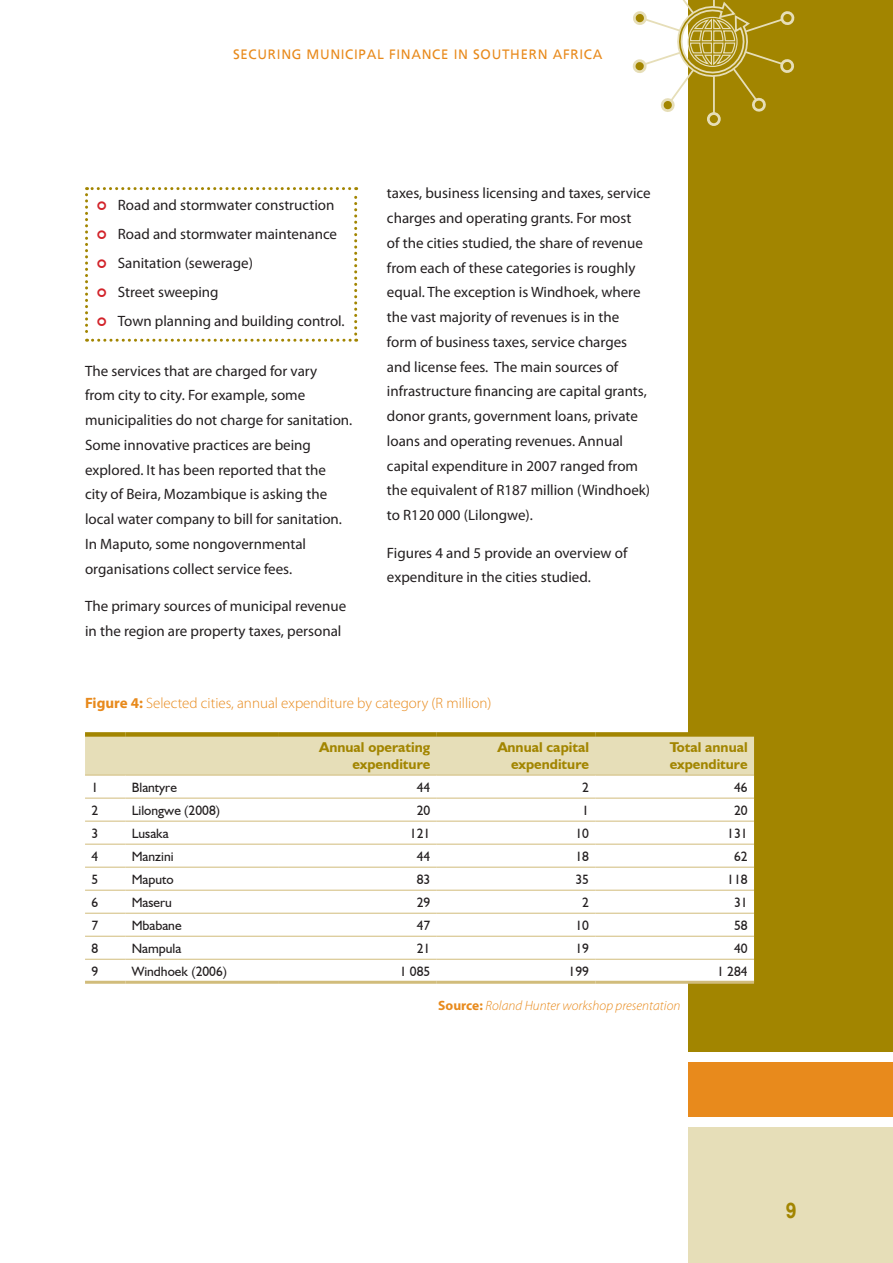
<style>
.page{position:relative;width:893px;height:1263px;background:#fff}
.page>*{position:absolute;margin:0;border:0;box-sizing:border-box;transform-origin:0 0}
.t1{font:700 21.45px "Arial";color:#a28500;scale:.91 1}
.t2{font:15px/24.8px "Myriad Pro";color:#231f20}
.t3{font:300 15px "Myriad Pro";color:#e88a1c}
.t4{font:700 14.25px/17.1px "Humanist 521 BT";color:#a28500;text-align:right}
.t5{font:13.5px "Humanist 521 BT";color:#231f20}
.t6{font:13.5px "Frutiger Linotype";letter-spacing:.05em;color:#e88a1c}
.t7{font:italic 300 13.5px "Myriad Pro";color:#e88a1c}
.s1{font-weight:700}
.s2{font-weight:700;font-style:normal}
</style>
<div class="page">
<div style="left:689px;top:1128px;width:204px;height:135px;background:#e6deb8"></div>
<div style="left:689px;top:0;width:204px;height:1051px;background:#a28500"></div>
<div style="left:689px;top:1062px;width:204px;height:54px;background:#e88a1c"></div>
<div style="left:707px;top:112px;width:14px;height:14px;border:3px solid #e6deb8;border-radius:50%"></div>
<svg style="left:633px;top:0;width:162px;height:115px"></svg>
<div style="left:85px;top:737px;width:669px;height:38px;background:#e6deb8"></div>
<svg style="left:85px;top:776px;width:669px;height:205px"></svg>
<hr style="left:85px;top:798px;width:40px;height:1px;background:#d1bc7b">
<hr style="left:125px;top:798px;width:153px;height:1px;background:#d1bc7b">
<hr style="left:278px;top:798px;width:159px;height:1px;background:#d1bc7b">
<hr style="left:437px;top:798px;width:158px;height:1px;background:#d1bc7b">
<hr style="left:595px;top:798px;width:159px;height:1px;background:#d1bc7b">
<hr style="left:85px;top:821px;width:40px;height:1px;background:#d1bc7b">
<hr style="left:125px;top:821px;width:153px;height:1px;background:#d1bc7b">
<hr style="left:278px;top:821px;width:159px;height:1px;background:#d1bc7b">
<hr style="left:437px;top:821px;width:158px;height:1px;background:#d1bc7b">
<hr style="left:595px;top:821px;width:159px;height:1px;background:#d1bc7b">
<hr style="left:85px;top:844px;width:40px;height:1px;background:#d1bc7b">
<hr style="left:125px;top:844px;width:153px;height:1px;background:#d1bc7b">
<hr style="left:278px;top:844px;width:159px;height:1px;background:#d1bc7b">
<hr style="left:437px;top:844px;width:158px;height:1px;background:#d1bc7b">
<hr style="left:595px;top:844px;width:159px;height:1px;background:#d1bc7b">
<hr style="left:85px;top:867px;width:40px;height:1px;background:#d1bc7b">
<hr style="left:125px;top:867px;width:153px;height:1px;background:#d1bc7b">
<hr style="left:278px;top:867px;width:159px;height:1px;background:#d1bc7b">
<hr style="left:437px;top:867px;width:158px;height:1px;background:#d1bc7b">
<hr style="left:595px;top:867px;width:159px;height:1px;background:#d1bc7b">
<hr style="left:85px;top:890px;width:40px;height:1px;background:#d1bc7b">
<hr style="left:125px;top:890px;width:153px;height:1px;background:#d1bc7b">
<hr style="left:278px;top:890px;width:159px;height:1px;background:#d1bc7b">
<hr style="left:437px;top:890px;width:158px;height:1px;background:#d1bc7b">
<hr style="left:595px;top:890px;width:159px;height:1px;background:#d1bc7b">
<hr style="left:85px;top:913px;width:40px;height:1px;background:#d1bc7b">
<hr style="left:125px;top:913px;width:153px;height:1px;background:#d1bc7b">
<hr style="left:278px;top:913px;width:159px;height:1px;background:#d1bc7b">
<hr style="left:437px;top:913px;width:158px;height:1px;background:#d1bc7b">
<hr style="left:595px;top:913px;width:159px;height:1px;background:#d1bc7b">
<hr style="left:85px;top:936px;width:40px;height:1px;background:#d1bc7b">
<hr style="left:125px;top:936px;width:153px;height:1px;background:#d1bc7b">
<hr style="left:278px;top:936px;width:159px;height:1px;background:#d1bc7b">
<hr style="left:437px;top:936px;width:158px;height:1px;background:#d1bc7b">
<hr style="left:595px;top:936px;width:159px;height:1px;background:#d1bc7b">
<div style="left:85px;top:732px;width:40px;height:5px;background:#a28500"></div>
<div style="left:125px;top:732px;width:153px;height:5px;background:#a28500"></div>
<div style="left:278px;top:732px;width:159px;height:5px;background:#a28500"></div>
<div style="left:437px;top:732px;width:158px;height:5px;background:#a28500"></div>
<div style="left:595px;top:732px;width:159px;height:5px;background:#a28500"></div>
<hr style="left:85px;top:775px;width:40px;height:1px;background:#d1bc7b">
<hr style="left:125px;top:775px;width:153px;height:1px;background:#d1bc7b">
<hr style="left:278px;top:775px;width:159px;height:1px;background:#d1bc7b">
<hr style="left:437px;top:775px;width:158px;height:1px;background:#d1bc7b">
<hr style="left:595px;top:775px;width:159px;height:1px;background:#d1bc7b">
<hr style="left:85px;top:959px;width:40px;height:1px;background:#d1bc7b">
<hr style="left:125px;top:959px;width:153px;height:1px;background:#d1bc7b">
<hr style="left:278px;top:959px;width:159px;height:1px;background:#d1bc7b">
<hr style="left:437px;top:959px;width:158px;height:1px;background:#d1bc7b">
<hr style="left:595px;top:959px;width:159px;height:1px;background:#d1bc7b">
<hr style="left:85px;top:981px;width:40px;height:3px;background:#d1bc7b">
<hr style="left:125px;top:981px;width:153px;height:3px;background:#d1bc7b">
<hr style="left:278px;top:981px;width:159px;height:3px;background:#d1bc7b">
<hr style="left:437px;top:981px;width:158px;height:3px;background:#d1bc7b">
<hr style="left:595px;top:981px;width:159px;height:3px;background:#d1bc7b">
<svg style="left:85px;top:187px;width:272px;height:155px"></svg>
<p class="t6" style="left:233px;top:46px;width:371px">SECURING MUNICIPAL FINANCE IN SOUTHERN AFRICA</p>
<p class="t2" style="left:118px;top:190px;width:228px;line-height:29px">Road and stormwater construction<br>Road and stormwater maintenance<br>Sanitation (sewerage)<br>Street sweeping<br>Town planning and building control.</p>
<p class="t2" style="left:85px;top:358px;width:269px">The services that are charged for vary<br>from city to city. For example, some municipalities do not charge for sanitation.<br>Some innovative practices are being explored. It has been reported that the<br>city of Beira, Mozambique is asking the local water company to bill for sanitation.<br>In Maputo, some nongovernmental organisations collect service fees.</p>
<p class="t2" style="left:85px;top:593px;width:263px">The primary sources of municipal revenue in the region are property taxes, personal</p>
<p class="t2" style="left:387px;top:181px;width:265px">taxes, business licensing and taxes, service charges and operating grants. For most<br>of the cities studied, the share of revenue from each of these categories is roughly equal. The exception is Windhoek, where the vast majority of revenues is in the form of business taxes, service charges and license fees. The main sources of infrastructure financing are capital grants, donor grants, government loans, private loans and operating revenues. Annual capital expenditure in 2007 ranged from the equivalent of R187 million (Windhoek) to R120 000 (Lilongwe).</p>
<p class="t2" style="left:387px;top:540px;width:242px">Figures 4 and 5 provide an overview of expenditure in the cities studied.</p>
<p class="t3" style="left:85px;top:694px;width:408px"><span class="s1">Figure 4:</span> Selected cities, annual expenditure by category (R million)</p>
<p class="t4" style="left:319px;top:738px;width:113px">Annual operating expenditure</p>
<p class="t4" style="left:497px;top:738px;width:93px">Annual capital expenditure</p>
<p class="t4" style="left:670px;top:738px;width:79px;text-align:left">Total annual expenditure</p>
<p class="t5" style="left:91px;top:779px;width:8px">1</p>
<p class="t5" style="left:132px;top:779px;width:47px">Blantyre</p>
<p class="t5" style="left:417px;top:779px;width:15px">44</p>
<p class="t5" style="left:582px;top:779px;width:8px">2</p>
<p class="t5" style="left:734px;top:779px;width:15px">46</p>
<p class="t5" style="left:91px;top:802px;width:8px">2</p>
<p class="t5" style="left:132px;top:802px;width:90px">Lilongwe (2008)</p>
<p class="t5" style="left:417px;top:802px;width:15px">20</p>
<p class="t5" style="left:582px;top:802px;width:8px">1</p>
<p class="t5" style="left:734px;top:802px;width:15px">20</p>
<p class="t5" style="left:91px;top:825px;width:8px">3</p>
<p class="t5" style="left:132px;top:825px;width:38px">Lusaka</p>
<p class="t5" style="left:410px;top:825px;width:22px">121</p>
<p class="t5" style="left:575px;top:825px;width:15px">10</p>
<p class="t5" style="left:727px;top:825px;width:22px">131</p>
<p class="t5" style="left:91px;top:848px;width:8px">4</p>
<p class="t5" style="left:132px;top:848px;width:43px">Manzini</p>
<p class="t5" style="left:417px;top:848px;width:15px">44</p>
<p class="t5" style="left:575px;top:848px;width:15px">18</p>
<p class="t5" style="left:734px;top:848px;width:15px">62</p>
<p class="t5" style="left:91px;top:871px;width:8px">5</p>
<p class="t5" style="left:132px;top:871px;width:44px">Maputo</p>
<p class="t5" style="left:417px;top:871px;width:15px">83</p>
<p class="t5" style="left:575px;top:871px;width:15px">35</p>
<p class="t5" style="left:727px;top:871px;width:22px">118</p>
<p class="t5" style="left:91px;top:894px;width:8px">6</p>
<p class="t5" style="left:132px;top:894px;width:42px">Maseru</p>
<p class="t5" style="left:417px;top:894px;width:15px">29</p>
<p class="t5" style="left:582px;top:894px;width:8px">2</p>
<p class="t5" style="left:734px;top:894px;width:15px">31</p>
<p class="t5" style="left:91px;top:917px;width:8px">7</p>
<p class="t5" style="left:132px;top:917px;width:51px">Mbabane</p>
<p class="t5" style="left:417px;top:917px;width:15px">47</p>
<p class="t5" style="left:575px;top:917px;width:15px">10</p>
<p class="t5" style="left:734px;top:917px;width:15px">58</p>
<p class="t5" style="left:91px;top:940px;width:8px">8</p>
<p class="t5" style="left:132px;top:940px;width:51px">Nampula</p>
<p class="t5" style="left:417px;top:940px;width:15px">21</p>
<p class="t5" style="left:575px;top:940px;width:15px">19</p>
<p class="t5" style="left:734px;top:940px;width:15px">40</p>
<p class="t5" style="left:91px;top:963px;width:8px">9</p>
<p class="t5" style="left:132px;top:963px;width:97px">Windhoek (2006)</p>
<p class="t5" style="left:400px;top:963px;width:32px">1 085</p>
<p class="t5" style="left:569px;top:963px;width:22px">199</p>
<p class="t5" style="left:717px;top:963px;width:32px">1 284</p>
<p class="t7" style="left:438px;top:998px;width:244px"><span class="s2">Source:</span> Roland Hunter workshop presentation</p>
<h1 class="t1" style="left:786px;top:1196px;width:13px">9</h1>
</div>
